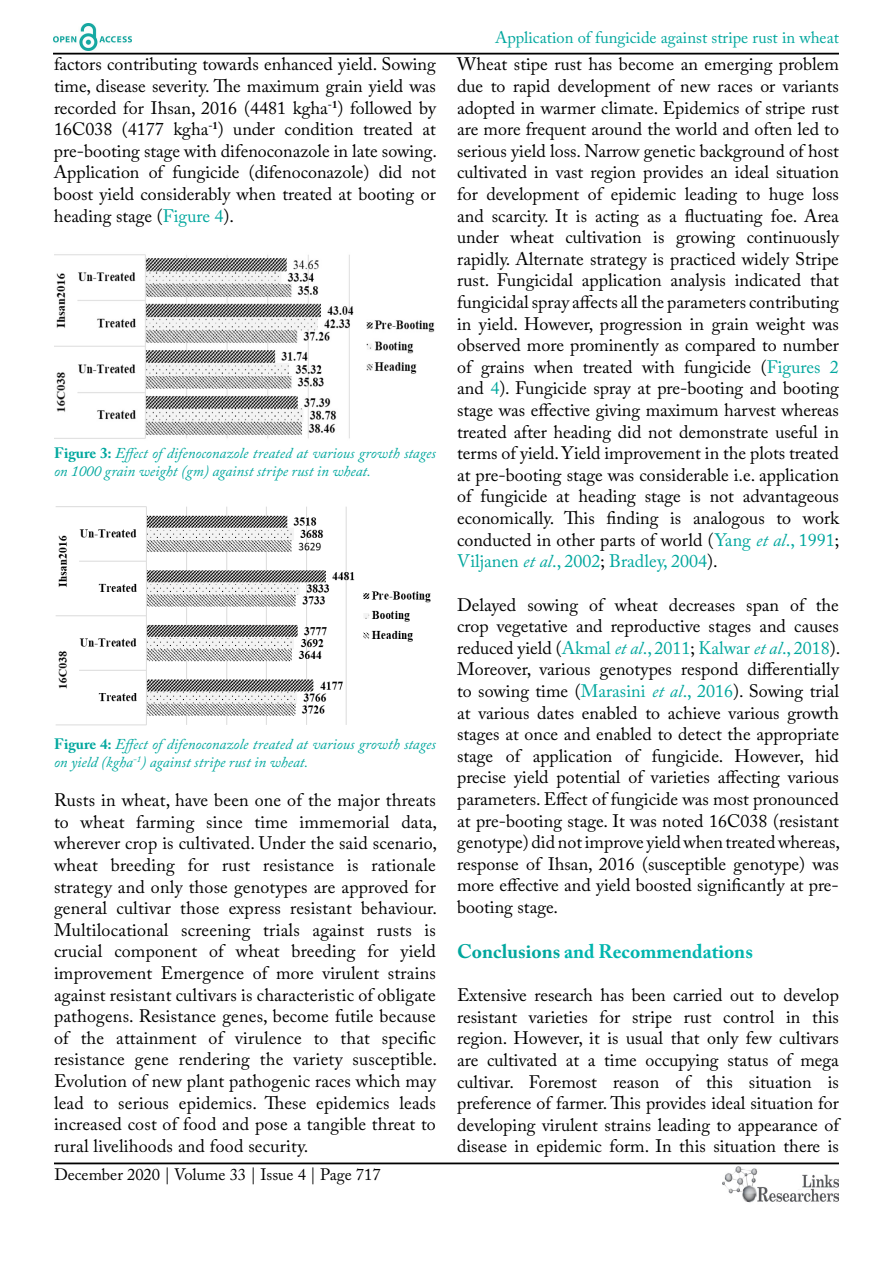
<style>
.page{position:relative;width:893px;height:1263px;background:#fff}
.page>*{position:absolute;margin:0;border:0;box-sizing:border-box;transform-origin:0 0}
.t1{font:700 19.5px "Adobe Caslon Pro";color:#00b5ae}
.t2{font:18px/21.6px "Adobe Caslon Pro";color:#000;text-align:justify}
.t3{font:16.5px "Adobe Caslon Pro";color:#00a79e}
.t4{font:16.5px "Adobe Caslon Pro";color:#000}
.t5{font:italic 15px/18px "Adobe Caslon Pro";color:#00a79e}
.s1{color:#00a79e}
.s2{font-weight:700;font-style:normal}
.s3{font-style:italic;color:#00a79e}
</style>
<div class="page">
<hr style="left:53px;top:53px;width:786px;height:2px;background:#000">
<hr style="left:54px;top:1162px;width:785px;height:2px;background:#000">
<img style="left:722px;top:1166px;width:117px;height:37px">
<img style="left:53px;top:24px;width:78px;height:27px">
<img style="left:54px;top:254px;width:381px;height:185px">
<img style="left:55px;top:506px;width:376px;height:220px">
<p class="t2" style="left:54px;top:53px;width:385px">factors contributing towards enhanced yield. Sowing time, disease severity. The maximum grain yield was recorded for Ihsan, 2016 (4481 kgha<sup>-1</sup>) followed by 16C038 (4177 kgha<sup>-1</sup>) under condition treated at pre-booting stage with difenoconazole in late sowing.<br>Application of fungicide (difenoconazole) did not boost yield considerably when treated at booting or heading stage (<span class="s1">Figure 4</span>).</p>
<p class="t5" style="left:54px;top:444px;width:383px"><span class="s2">Figure 3:</span> Effect of difenoconazole treated at various growth stages on 1000 grain weight (gm) against stripe rust in wheat.</p>
<p class="t5" style="left:54px;top:734px;width:383px"><span class="s2">Figure 4:</span> Effect of difenoconazole treated at various growth stages on yield (kgha<sup>-1</sup>) against stripe rust in wheat.</p>
<p class="t2" style="left:54px;top:789px;width:385px">Rusts in wheat, have been one of the major threats to wheat farming since time immemorial data, wherever crop is cultivated. Under the said scenario, wheat breeding for rust resistance is rationale strategy and only those genotypes are approved for general cultivar those express resistant behaviour.<br>Multilocational screening trials against rusts is crucial component of wheat breeding for yield improvement Emergence of more virulent strains against resistant cultivars is characteristic of obligate pathogens. Resistance genes, become futile because of the attainment of virulence to that specific resistance gene rendering the variety susceptible.<br>Evolution of new plant pathogenic races which may lead to serious epidemics. These epidemics leads increased cost of food and pose a tangible threat to rural livelihoods and food security.</p>
<p class="t4" style="left:54px;top:1165px;width:328px">December 2020 | Volume 33 | Issue 4 | Page 717</p>
<p class="t3" style="left:495px;top:28px;width:345px">Application of fungicide against stripe rust in wheat</p>
<p class="t2" style="left:457px;top:53px;width:384px">Wheat stipe rust has become an emerging problem due to rapid development of new races or variants adopted in warmer climate. Epidemics of stripe rust are more frequent around the world and often led to serious yield loss. Narrow genetic background of host cultivated in vast region provides an ideal situation for development of epidemic leading to huge loss and scarcity. It is acting as a fluctuating foe. Area under wheat cultivation is growing continuously rapidly. Alternate strategy is practiced widely Stripe rust. Fungicidal application analysis indicated that fungicidal spray affects all the parameters contributing in yield. However, progression in grain weight was observed more prominently as compared to number of grains when treated with fungicide (<span class="s1">Figures 2 </span>and <span class="s1">4</span>). Fungicide spray at pre-booting and booting stage was effective giving maximum harvest whereas treated after heading did not demonstrate useful in terms of yield. Yield improvement in the plots treated at pre-booting stage was considerable i.e. application of fungicide at heading stage is not advantageous economically. This finding is analogous to work conducted in other parts of world (<span class="s1">Yang</span> <span class="s3">et al</span><span class="s1">., 1991</span>; <span class="s1">Viljanen</span> <span class="s3">et al</span><span class="s1">., 2002</span>; <span class="s1">Bradley, 2004</span>).</p>
<p class="t2" style="left:457px;top:593px;width:385px">Delayed sowing of wheat decreases span of the crop vegetative and reproductive stages and causes reduced yield (<span class="s1">Akmal</span> <span class="s3">et al</span><span class="s1">., 2011</span>; <span class="s1">Kalwar</span> <span class="s3">et al</span><span class="s1">., 2018</span>).<br>Moreover, various genotypes respond differentially to sowing time (<span class="s1">Marasini</span> <span class="s3">et al</span><span class="s1">., 2016</span>). Sowing trial at various dates enabled to achieve various growth stages at once and enabled to detect the appropriate stage of application of fungicide. However, hid precise yield potential of varieties affecting various parameters. Effect of fungicide was most pronounced at pre-booting stage. It was noted 16C038 (resistant genotype) did not improve yield when treated whereas, response of Ihsan, 2016 (susceptible genotype) was more effective and yield boosted significantly at pre&shy;booting stage.</p>
<p class="t1" style="left:457px;top:940px;width:297px"><span class="s1">Conclusions</span> and Recommendations</p>
<p class="t2" style="left:457px;top:984px;width:383px">Extensive research has been carried out to develop resistant varieties for stripe rust control in this region. However, it is usual that only few cultivars are cultivated at a time occupying status of mega cultivar. Foremost reason of this situation is preference of farmer. This provides ideal situation for developing virulent strains leading to appearance of disease in epidemic form. In this situation there is</p>
</div>
